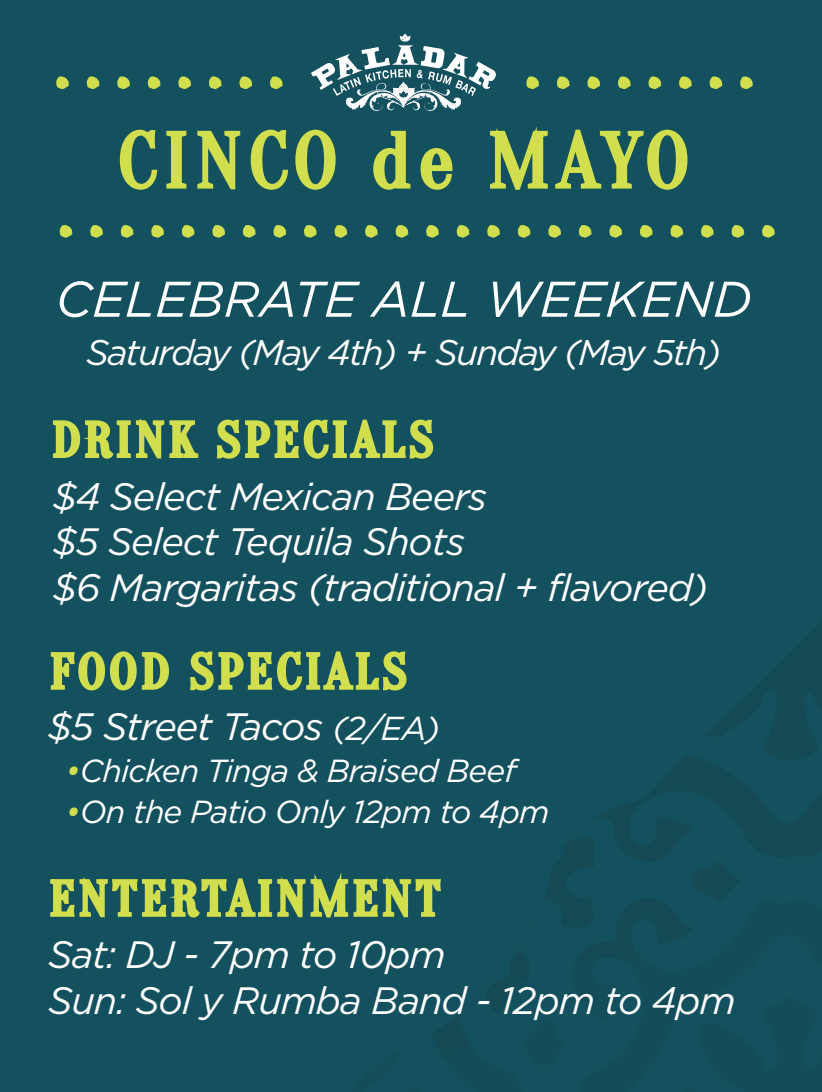
<style>
.page{position:relative;width:822px;height:1092px;background:#fff}
.page>*{position:absolute;margin:0;border:0;box-sizing:border-box;transform-origin:0 0}
.t1{font:91.88px "Third Rail";color:#d1de4d}
.t2{font:76.25px "Oranienbaum";letter-spacing:.115em;color:#d1de4d}
.t3{font:italic 50px "Gotham HTF";color:#fff}
.t4{font:italic 38.12px/45.8px "Gotham HTF";letter-spacing:-.03em;color:#fff}
.t5{font:italic 35.62px "Gotham HTF";letter-spacing:-.045em;color:#fff}
.t6{font:italic 31.88px "Gotham HTF";letter-spacing:-.03em;color:#fff}
.s1{font-size:33.12px}
.s2{color:#d1de4d}
</style>
<div class="page">
<div style="left:0;top:0;width:821px;height:1091px;background:#14515f"></div>
<svg style="left:29px;top:369px;width:171px;height:96px;background:#386c5b"></svg>
<svg style="left:214px;top:416px;width:222px;height:46px;background:#628b57"></svg>
<svg style="left:49px;top:648px;width:123px;height:96px;background:#3b6e5b"></svg>
<svg style="left:187px;top:648px;width:222px;height:45px;background:#648d57"></svg>
<svg style="left:29px;top:765px;width:415px;height:221px;background:#245d5d"></svg>
<svg style="left:117px;top:126px;width:71px;height:67px;background:#4f7d59"></svg>
<svg style="left:195px;top:122px;width:47px;height:69px;background:#598458"></svg>
<svg style="left:248px;top:33px;width:442px;height:160px;background:#326764"></svg>
<h1 class="t1" style="left:53px;top:16px;width:236px">••••••••</h1>
<h1 class="t1" style="left:522px;top:16px;width:236px">••••••••</h1>
<h2 class="t2" style="left:119px;top:118px;width:570px">CINCO de MAYO</h2>
<h1 class="t1" style="left:56px;top:165px;width:725px">••••••••••••••••••••••••</h1>
<h3 class="t3" style="left:55px;top:271px;width:697px">CELEBRATE ALL WEEKEND</h3>
<p class="t5" style="left:86px;top:332px;width:636px">Saturday (May 4th) + Sunday (May 5th)</p>
<p class="t4" style="left:53px;top:473px;width:656px">$4 Select Mexican Beers<br>$5 Select Tequila Shots<br>$6 Margaritas (traditional + flavored)</p>
<p class="t4" style="left:48px;top:703px;width:393px">$5 Street Tacos <span class="s1">(2/EA)</span></p>
<p class="t6" style="left:66px;top:753px;width:452px"><span class="s2">•</span>Chicken Tinga &amp; Braised Beef</p>
<p class="t6" style="left:66px;top:794px;width:485px"><span class="s2">•</span>On the Patio Only 12pm to 4pm</p>
<p class="t4" style="left:48px;top:931px;width:688px">Sat: DJ - 7pm to 10pm<br>Sun: Sol y Rumba Band - 12pm to 4pm</p>
</div>
